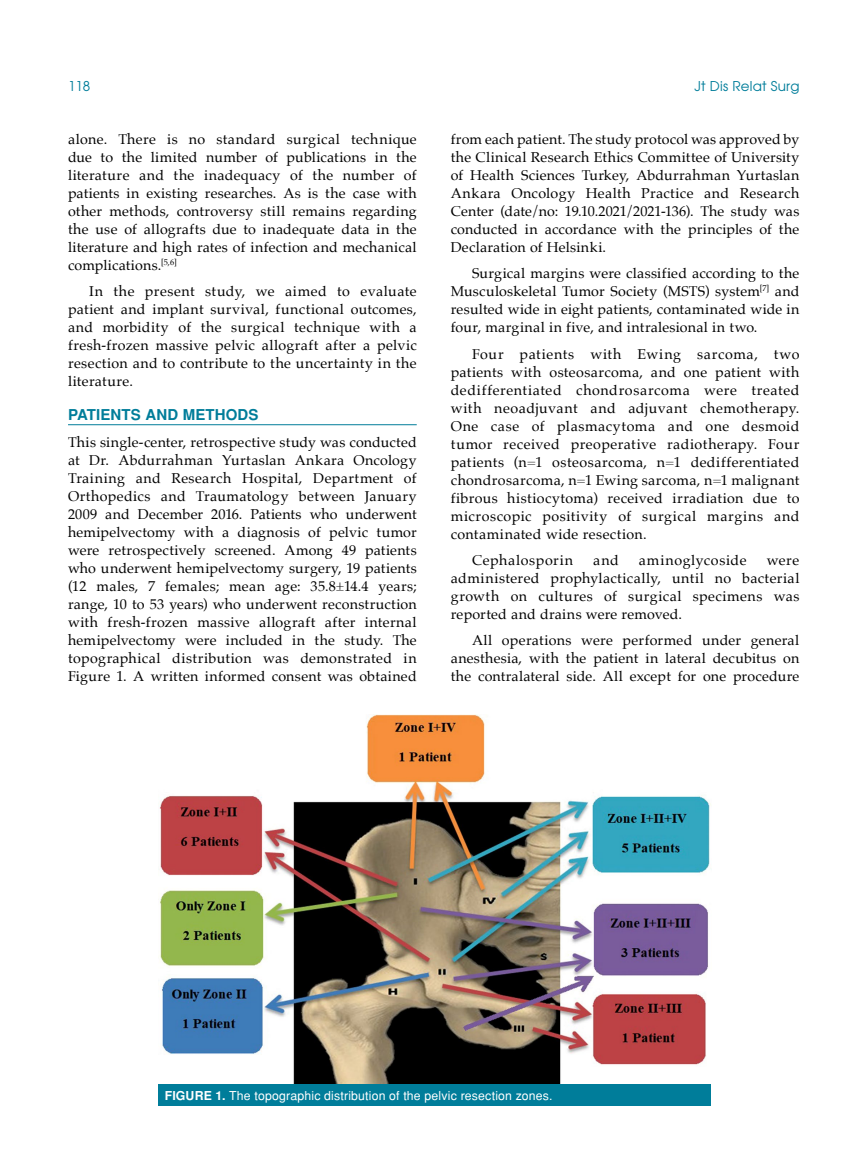
<style>
.page{position:relative;width:859px;height:1170px;background:#fff}
.page>*{position:absolute;margin:0;border:0;box-sizing:border-box;transform-origin:0 0}
.t1{font:700 15px "Helvetica Tr";letter-spacing:.005em;color:#007d9a}
.t2{font:14.25px/18px "Palatino";letter-spacing:.02em;color:#000;text-align:justify}
.t3{font:14.25px "Palatino";letter-spacing:.04em;color:#000}
.t4{font:14.25px "Palatino";letter-spacing:.045em;color:#000}
.t5{font:13.5px "Avant Garde Tr";letter-spacing:.015em;color:#007d9a}
.t6{font:12.3px "Helvetica Normal Tr";letter-spacing:.015em;color:#fff}
.s1{font-family:"Helvetica Tr";font-weight:700}
</style>
<div class="page">
<hr style="left:68px;top:424px;width:349px;height:1px;background:#007d9a">
<img style="left:158px;top:714px;width:553px;height:370px">
<div style="left:158px;top:1084px;width:553px;height:22px;background:#007d9a"></div>
<p class="t5" style="left:68px;top:77px;width:24px">118</p>
<p class="t5" style="left:694px;top:77px;width:106px">Jt Dis Relat Surg</p>
<p class="t2" style="left:68px;top:130px;width:350px">alone. There is no standard surgical technique due to the limited number of publications in the literature and the inadequacy of the number of patients in existing researches. As is the case with other methods, controversy still remains regarding the use of allografts due to inadequate data in the literature and high rates of infection and mechanical complications.<sup>[5,6]</sup></p>
<p class="t2" style="left:68px;top:282px;width:350px;text-indent:21px">In the present study, we aimed to evaluate patient and implant survival, functional outcomes, and morbidity of the surgical technique with a fresh-frozen massive pelvic allograft after a pelvic resection and to contribute to the uncertainty in the literature.</p>
<p class="t1" style="left:68px;top:406px;width:192px">PATIENTS AND METHODS</p>
<p class="t2" style="left:68px;top:432px;width:350px">This single-center, retrospective study was conducted at Dr. Abdurrahman Yurtaslan Ankara Oncology Training and Research Hospital, Department of Orthopedics and Traumatology between January 2009 and December 2016. Patients who underwent hemipelvectomy with a diagnosis of pelvic tumor were retrospectively screened. Among 49 patients who underwent hemipelvectomy surgery, 19 patients (12 males, 7 females; mean age: 35.8±14.4 years; range, 10 to 53 years) who underwent reconstruction with fresh-frozen massive allograft after internal hemipelvectomy were included in the study. The topographical distribution was demonstrated in Figure 1. A written informed consent was obtained</p>
<p class="t2" style="left:451px;top:130px;width:350px">from each patient. The study protocol was approved by the Clinical Research Ethics Committee of University of Health Sciences Turkey, Abdurrahman Yurtaslan Ankara Oncology Health Practice and Research Center (date/no: 19.10.2021/2021-136). The study was conducted in accordance with the principles of the Declaration of Helsinki.</p>
<p class="t2" style="left:451px;top:264px;width:350px;text-indent:21px">Surgical margins were classified according to the Musculoskeletal Tumor Society (MSTS) system<sup>[7]</sup> and resulted wide in eight patients, contaminated wide in four, marginal in five, and intralesional in two.</p>
<p class="t2" style="left:451px;top:345px;width:350px;text-indent:21px">Four patients with Ewing sarcoma, two patients with osteosarcoma, and one patient with dedifferentiated chondrosarcoma were treated with neoadjuvant and adjuvant chemotherapy.<br>One case of plasmacytoma and one desmoid tumor received preoperative radiotherapy. Four patients (n=1 osteosarcoma, n=1 dedifferentiated chondrosarcoma, n=1 Ewing sarcoma, n=1 malignant fibrous histiocytoma) received irradiation due to microscopic positivity of surgical margins and contaminated wide resection.</p>
<p class="t4" style="left:472px;top:548px;width:103px">Cephalosporin</p>
<p class="t2" style="left:593px;top:551px;width:27px">and</p>
<p class="t3" style="left:639px;top:548px;width:109px">aminoglycoside</p>
<p class="t2" style="left:451px;top:551px;width:350px;text-indent:316px">were administered prophylactically, until no bacterial growth on cultures of surgical specimens was reported and drains were removed.</p>
<p class="t2" style="left:451px;top:631px;width:350px;text-indent:21px">All operations were performed under general anesthesia, with the patient in lateral decubitus on the contralateral side. All except for one procedure</p>
<p class="t6" style="left:165px;top:1087px;width:389px"><span class="s1">FIGURE 1.</span> The topographic distribution of the pelvic resection zones.</p>
</div>
